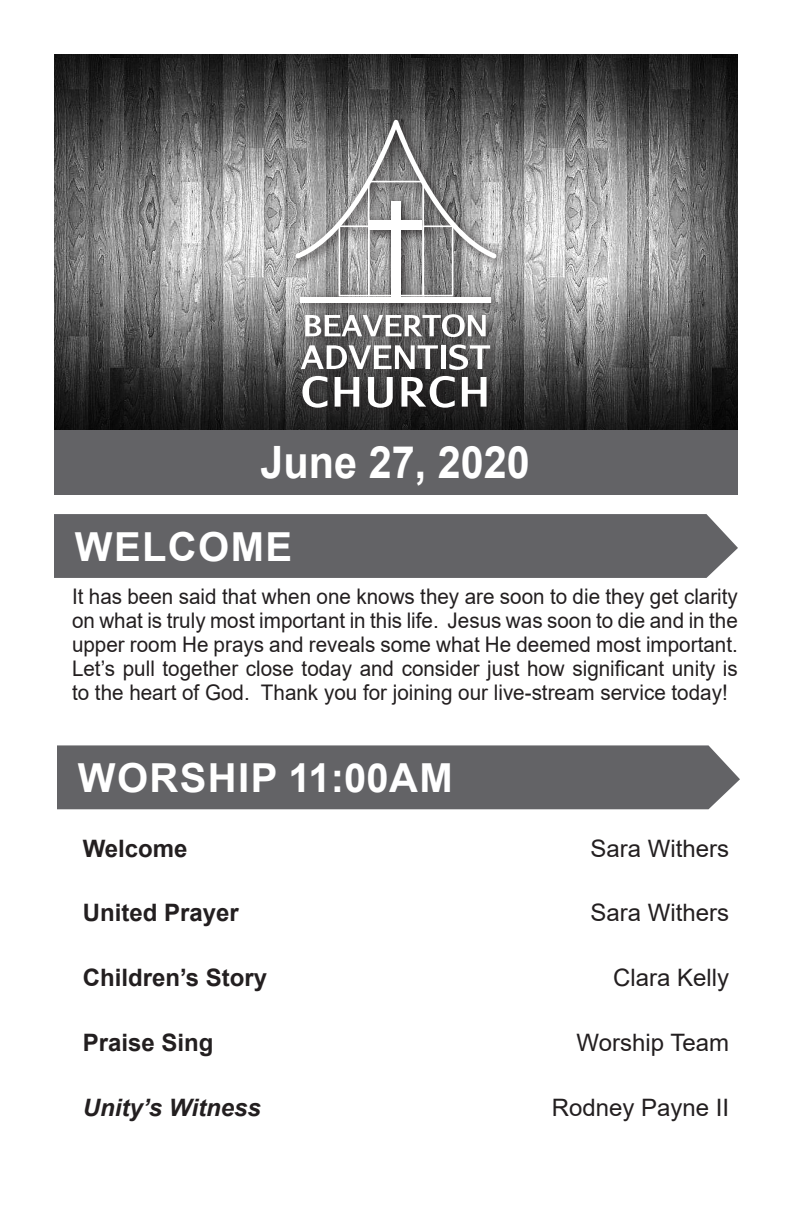
<style>
.page{position:relative;width:792px;height:1224px;background:#fff}
.page>*{position:absolute;margin:0;border:0;box-sizing:border-box;transform-origin:0 0}
.t1{font:700 44.6px "Arial";color:#fff;scale:.93 1}
.t2{font:700 40px "Arial";letter-spacing:.035em;color:#fff}
.t3{font:24px "Arial";color:#231f20}
.t4{font:700 24px "Arial";color:#231f20}
.t5{font:italic 700 24px "Arial";color:#231f20}
.Announcements{font:21.6px/24px "Arial";color:#231f20;text-align:justify;scale:.96 1}
</style>
<div class="page">
<img style="left:54px;top:54px;width:684px;height:376px">
<div style="left:289px;top:113px;width:220px;height:308px;background:#231f20;opacity:.9"></div>
<div style="left:301px;top:297px;width:190px;height:5px;background:#fff"></div>
<svg style="left:295px;top:120px;width:202px;height:176px;background:#989898"></svg>
<svg style="left:305px;top:314px;width:181px;height:23px"></svg>
<svg style="left:301px;top:345px;width:137px;height:24px"></svg>
<div style="left:441px;top:345px;width:5px;height:24px;background:#fff"></div>
<svg style="left:449px;top:345px;width:41px;height:25px"></svg>
<svg style="left:302px;top:376px;width:25px;height:32px"></svg>
<svg style="left:335px;top:377px;width:24px;height:30px"></svg>
<svg style="left:368px;top:377px;width:25px;height:31px"></svg>
<svg style="left:401px;top:376px;width:54px;height:32px"></svg>
<svg style="left:462px;top:377px;width:25px;height:30px"></svg>
<div style="left:54px;top:430px;width:684px;height:64px;background:#636366"></div>
<div style="left:54px;top:514px;width:684px;height:64px;background:#636366"></div>
<div style="left:57px;top:745px;width:683px;height:64px;background:#636366"></div>
<p class="t1" style="left:261px;top:431px;width:291px">June 27, 2020</p>
<p class="t2" style="left:75px;top:518px;width:219px">WELCOME</p>
<p class="Announcements" style="left:72px;top:585px;width:695px">It has been said that when one knows they are soon to die they get clarity on what is truly most important in this life. Jesus was soon to die and in the upper room He prays and reveals some what He deemed most important.<br>Let’s pull together close today and consider just how significant unity is to the heart of God. Thank you for joining our live-stream service today!</p>
<p class="t2" style="left:78px;top:750px;width:377px">WORSHIP 11:00AM</p>
<p class="t4" style="left:83px;top:831px;width:106px">Welcome</p>
<p class="t3" style="left:590px;top:832px;width:140px">Sara Withers</p>
<p class="t4" style="left:83px;top:896px;width:158px">United Prayer</p>
<p class="t3" style="left:590px;top:897px;width:140px">Sara Withers</p>
<p class="t4" style="left:83px;top:961px;width:186px">Children’s Story</p>
<p class="t3" style="left:613px;top:961px;width:118px">Clara Kelly</p>
<p class="t4" style="left:83px;top:1026px;width:132px">Praise Sing</p>
<p class="t3" style="left:577px;top:1026px;width:154px">Worship Team</p>
<p class="t5" style="left:83px;top:1091px;width:180px">Unity’s Witness</p>
<p class="t3" style="left:552px;top:1091px;width:179px">Rodney Payne II</p>
</div>
